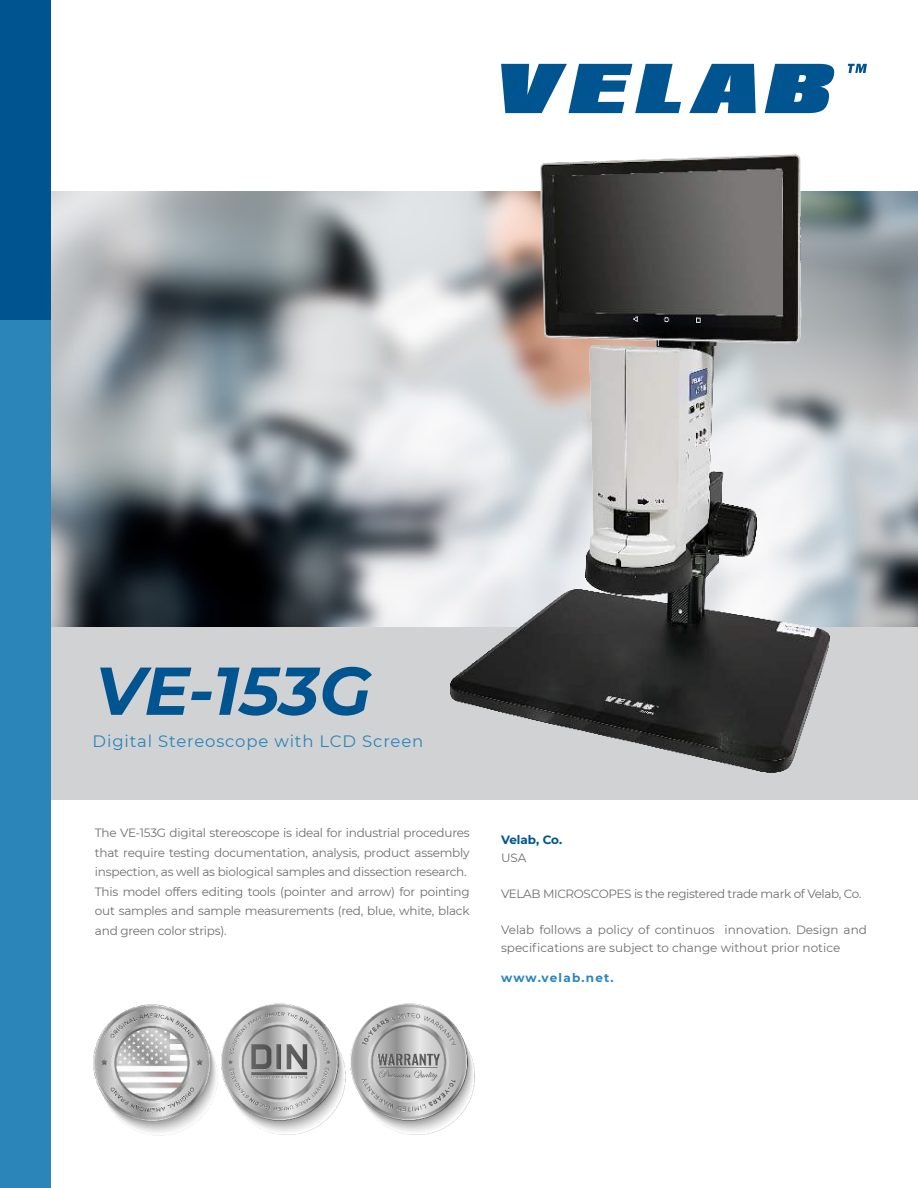
<style>
.page{position:relative;width:918px;height:1188px;background:#fff}
.page>*{position:absolute;margin:0;border:0;box-sizing:border-box;transform-origin:0 0}
.t1{font:italic 700 67.5px "Montserrat";letter-spacing:-.005em;color:#00548f}
.t2{font:16.5px "Montserrat";letter-spacing:.05em;color:#2b85b9}
.t3{font:12px/19.5px "Montserrat";letter-spacing:-.02em;color:#6c6e70}
.t4{font:12px/18px "Montserrat";color:#6c6e70}
.t5{font:700 12px "Montserrat";letter-spacing:.1em;color:#2b85b9}
.t6{font:700 12px "Montserrat";color:#00548f}
</style>
<div class="page">
<img style="left:50px;top:191px;width:868px;height:436px">
<div style="left:0;top:627px;width:918px;height:172px;background:#d1d2d4"></div>
<div style="left:0;top:0;width:50px;height:321px;background:#00548f"></div>
<div style="left:0;top:321px;width:50px;height:867px;background:#2b85b9"></div>
<svg style="left:501px;top:64px;width:180px;height:49px"></svg>
<svg style="left:689px;top:64px;width:67px;height:49px"></svg>
<svg style="left:765px;top:64px;width:69px;height:49px"></svg>
<svg style="left:848px;top:64px;width:19px;height:9px"></svg>
<img style="left:401px;top:154px;width:479px;height:619px">
<img style="left:93px;top:1003px;width:382px;height:133px">
<h1 class="t1" style="left:95px;top:652px;width:278px">VE-153G</h1>
<h2 class="t2" style="left:93px;top:734px;width:332px">Digital Stereoscope with LCD Screen</h2>
<p class="t3" style="left:95px;top:824px;width:376px">The VE-153G digital stereoscope is ideal for industrial procedures that require testing documentation, analysis, product assembly inspection, as well as biological samples and dissection research.<br>This model offers editing tools (pointer and arrow) for pointing out samples and sample measurements (red, blue, white, black and green color strips).</p>
<p class="t6" style="left:501px;top:835px;width:63px">Velab, Co.</p>
<p class="t3" style="left:501px;top:849px;width:27px">USA</p>
<p class="t3" style="left:501px;top:885px;width:362px">VELAB MICROSCOPES is the registered trade mark of Velab, Co.</p>
<p class="t4" style="left:501px;top:921px;width:367px">Velab follows a policy of continuos innovation. Design and speci昀椀cations are subject to change without prior notice</p>
<p class="t5" style="left:501px;top:973px;width:114px">www.velab.net.</p>
</div>
